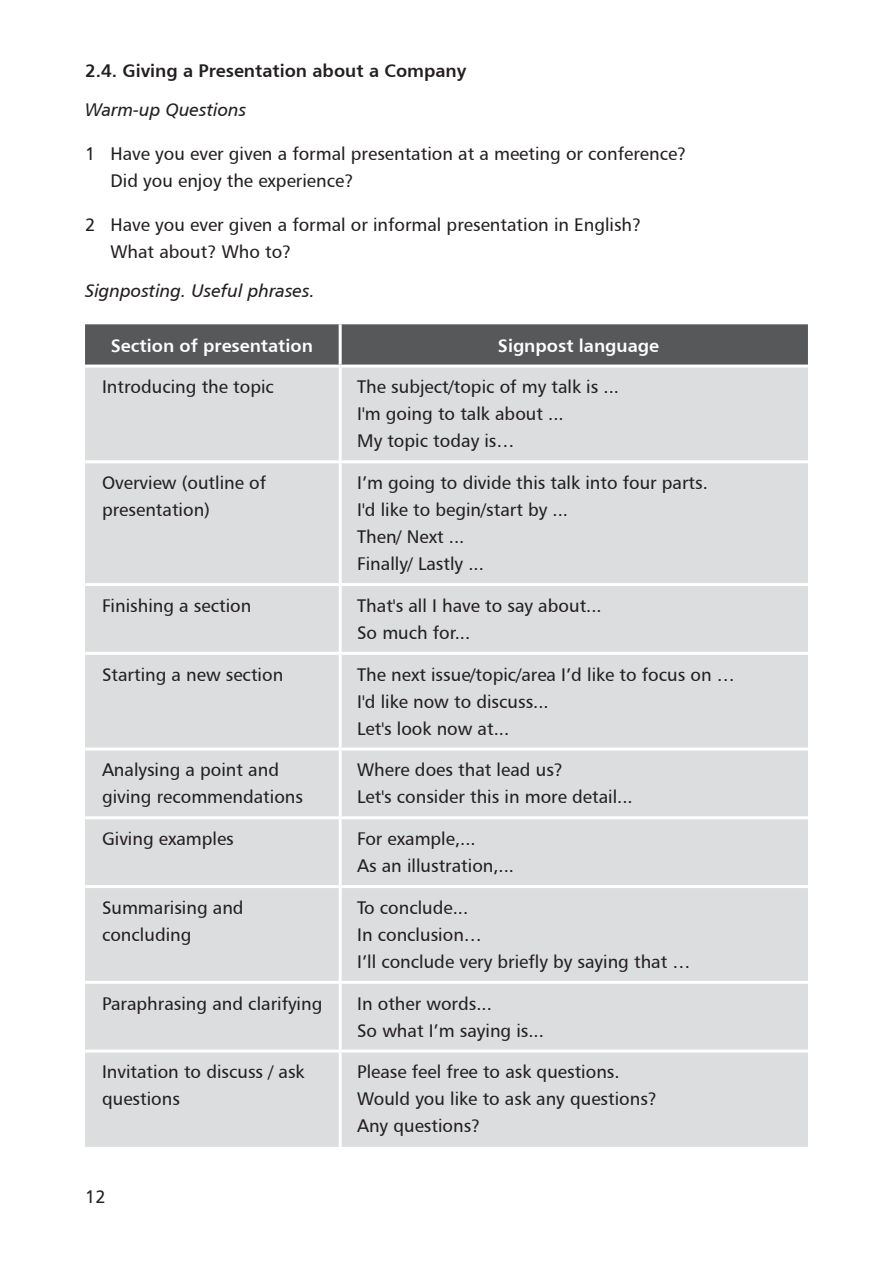
<style>
.page{position:relative;width:893px;height:1263px;background:#fff}
.page>*{position:absolute;margin:0;border:0;box-sizing:border-box;transform-origin:0 0}
.t1{font:18px/27px "Humanist 777 TL Roman B";color:#231f20}
.t2{font:18px "Humanist 777 TL Italic B";color:#231f20}
.t3{font:18px "Humanist 777 TL Bold B";color:#fff}
.t4{font:18px "Humanist 777 TL Bold B";color:#231f20}
</style>
<div class="page">
<div style="left:85px;top:324px;width:723px;height:41px;background:#57585a"></div>
<div style="left:85px;top:368px;width:723px;height:779px;background:#dcdddf"></div>
<hr style="left:339px;top:324px;width:3px;height:41px;background:#fff">
<hr style="left:339px;top:368px;width:3px;height:92px;background:#fff">
<hr style="left:85px;top:460px;width:255px;height:3px;background:#fff">
<hr style="left:340px;top:460px;width:468px;height:3px;background:#fff">
<hr style="left:339px;top:463px;width:3px;height:120px;background:#fff">
<hr style="left:85px;top:583px;width:255px;height:3px;background:#fff">
<hr style="left:340px;top:583px;width:468px;height:3px;background:#fff">
<hr style="left:339px;top:586px;width:3px;height:66px;background:#fff">
<hr style="left:85px;top:652px;width:255px;height:3px;background:#fff">
<hr style="left:340px;top:652px;width:468px;height:3px;background:#fff">
<hr style="left:339px;top:655px;width:3px;height:92px;background:#fff">
<hr style="left:85px;top:747px;width:255px;height:3px;background:#fff">
<hr style="left:340px;top:747px;width:468px;height:3px;background:#fff">
<hr style="left:339px;top:750px;width:3px;height:66px;background:#fff">
<hr style="left:85px;top:816px;width:255px;height:3px;background:#fff">
<hr style="left:340px;top:816px;width:468px;height:3px;background:#fff">
<hr style="left:339px;top:819px;width:3px;height:66px;background:#fff">
<hr style="left:85px;top:885px;width:255px;height:3px;background:#fff">
<hr style="left:340px;top:885px;width:468px;height:3px;background:#fff">
<hr style="left:339px;top:888px;width:3px;height:93px;background:#fff">
<hr style="left:85px;top:981px;width:255px;height:3px;background:#fff">
<hr style="left:340px;top:981px;width:468px;height:3px;background:#fff">
<hr style="left:339px;top:984px;width:3px;height:65px;background:#fff">
<hr style="left:85px;top:1049px;width:255px;height:3px;background:#fff">
<hr style="left:340px;top:1049px;width:468px;height:3px;background:#fff">
<hr style="left:339px;top:1052px;width:3px;height:95px;background:#fff">
<p class="t4" style="left:85px;top:59px;width:383px">2.4. Giving a Presentation about a Company</p>
<p class="t2" style="left:85px;top:98px;width:163px">Warm-up Questions</p>
<p class="t1" style="left:111px;top:140px;width:577px;text-indent:-26px">1 Have you ever given a formal presentation at a meeting or conference?<br>Did you enjoy the experience?</p>
<p class="t1" style="left:111px;top:211px;width:532px;text-indent:-26px">2 Have you ever given a formal or informal presentation in English?<br>What about? Who to?</p>
<p class="t2" style="left:85px;top:279px;width:231px">Signposting. Useful phrases.</p>
<p class="t3" style="left:111px;top:333px;width:204px">Section of presentation</p>
<p class="t3" style="left:498px;top:333px;width:163px">Signpost language</p>
<p class="t1" style="left:102px;top:373px;width:173px">Introducing the topic</p>
<p class="t1" style="left:357px;top:373px;width:263px">The subject/topic of my talk is ...<br>I'm going to talk about ...<br>My topic today is…</p>
<p class="t1" style="left:102px;top:469px;width:166px">Overview (outline of presentation)</p>
<p class="t1" style="left:357px;top:469px;width:352px">I’m going to divide this talk into four parts.<br>I'd like to begin/start by ...<br>Then/ Next ...<br>Finally/ Lastly ...</p>
<p class="t1" style="left:102px;top:591px;width:151px">Finishing a section</p>
<p class="t1" style="left:357px;top:591px;width:246px">That's all I have to say about...<br>So much for...</p>
<p class="t1" style="left:102px;top:660px;width:183px">Starting a new section</p>
<p class="t1" style="left:357px;top:660px;width:379px">The next issue/topic/area I’d like to focus on …<br>I'd like now to discuss...<br>Let's look now at...</p>
<p class="t1" style="left:102px;top:756px;width:202px">Analysing a point and giving recommendations</p>
<p class="t1" style="left:357px;top:756px;width:277px">Where does that lead us?<br>Let's consider this in more detail...</p>
<p class="t1" style="left:102px;top:825px;width:133px">Giving examples</p>
<p class="t1" style="left:357px;top:825px;width:158px">For example,...<br>As an illustration,...</p>
<p class="t1" style="left:102px;top:893px;width:143px">Summarising and concluding</p>
<p class="t1" style="left:357px;top:893px;width:335px">To conclude...<br>In conclusion…<br>I’ll conclude very briefly by saying that …</p>
<p class="t1" style="left:102px;top:989px;width:222px">Paraphrasing and clarifying</p>
<p class="t1" style="left:357px;top:989px;width:188px">In other words...<br>So what I’m saying is...</p>
<p class="t1" style="left:102px;top:1058px;width:204px">Invitation to discuss / ask questions</p>
<p class="t1" style="left:357px;top:1058px;width:301px">Please feel free to ask questions.<br>Would you like to ask any questions?<br>Any questions?</p>
<p class="t1" style="left:85px;top:1182px;width:22px">12</p>
</div>
